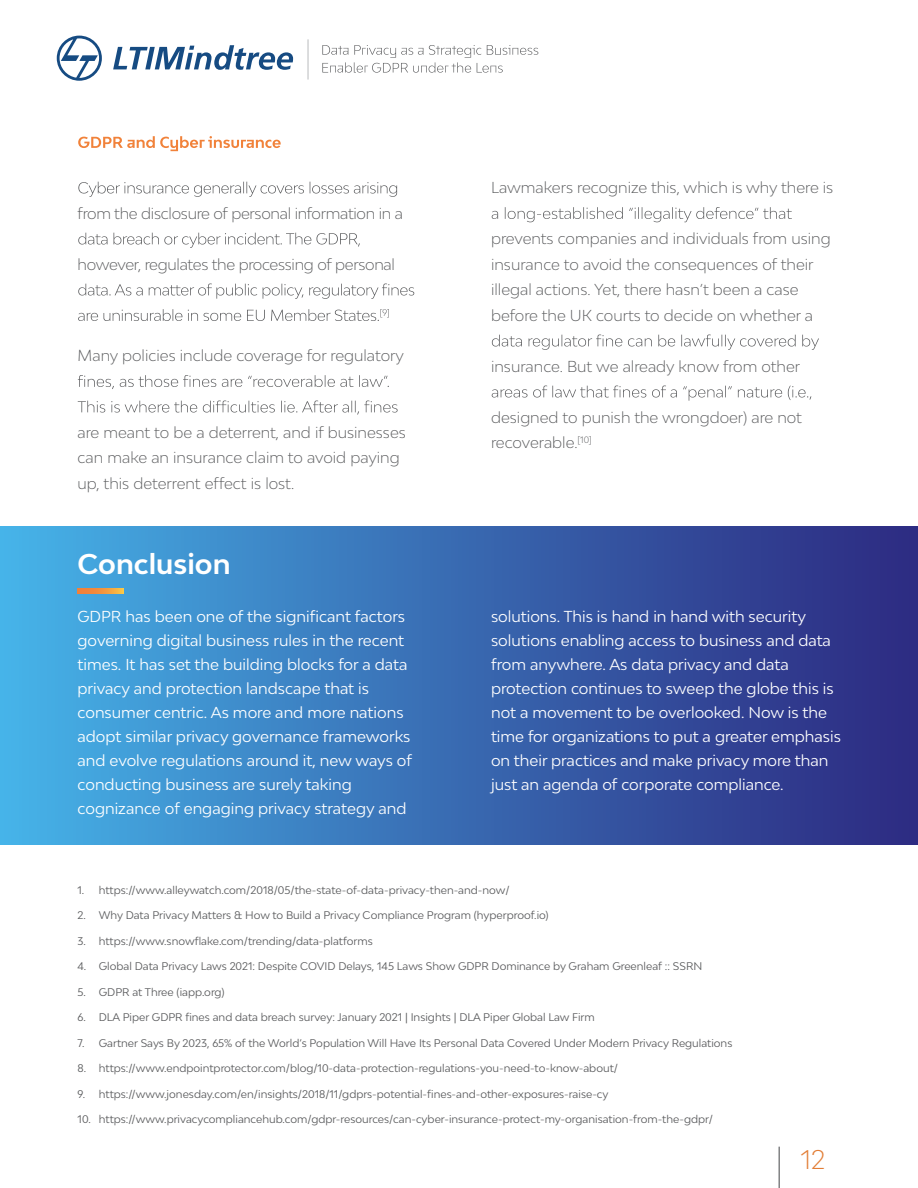
<style>
.page{position:relative;width:918px;height:1188px;background:#fff}
.page>*{position:absolute;margin:0;border:0;box-sizing:border-box;transform-origin:0 0}
.t1{font:700 27px "Bw Modelica";color:#fff}
.t2{font:300 25.5px "Bw Modelica";color:#e27e37}
.t3{font:15px/24px "Bw Modelica";color:#fff}
.t4{font:300 15px/25.5px "Bw Modelica";color:#58595b}
.t5{font:300 15px "Bw Modelica";letter-spacing:-.02em;color:#58595b}
.t6{font:10.5px "Bw Modelica";color:#58595b}
</style>
<div class="page">
<div style="left:0;top:527px;width:918px;height:317px;background:linear-gradient(to right,#46b1e7,#2c277f)"></div>
<svg style="left:78px;top:136px;width:203px;height:15px"></svg>
<svg style="left:78px;top:182px;width:319px;height:15px"></svg>
<svg style="left:78px;top:233px;width:282px;height:15px"></svg>
<svg style="left:78px;top:284px;width:336px;height:15px"></svg>
<svg style="left:78px;top:309px;width:311px;height:12px"></svg>
<svg style="left:78px;top:375px;width:311px;height:14px"></svg>
<svg style="left:78px;top:401px;width:320px;height:14px"></svg>
<svg style="left:492px;top:207px;width:300px;height:15px"></svg>
<svg style="left:492px;top:335px;width:327px;height:15px"></svg>
<svg style="left:492px;top:386px;width:319px;height:15px"></svg>
<hr style="left:779px;top:1147px;width:1px;height:41px;background:#58595b">
<svg style="left:78px;top:588px;width:45px;height:6px"></svg>
<svg style="left:322px;top:45px;width:216px;height:28px"></svg>
<hr style="left:308px;top:39px;width:1px;height:41px;background:#b9bbbe">
<svg style="left:57px;top:36px;width:45px;height:45px"></svg>
<svg style="left:113px;top:45px;width:180px;height:25px"></svg>
<h3 class="t5" style="left:78px;top:204px;width:327px">from the disclosure of personal information in a</h3>
<h3 class="t5" style="left:78px;top:255px;width:319px">however, regulates the processing of personal</h3>
<h3 class="t4" style="left:78px;top:343px;width:328px">Many policies include coverage for regulatory</h3>
<h3 class="t4" style="left:78px;top:419px;width:330px">are meant to be a deterrent, and if businesses can make an insurance claim to avoid paying up, this deterrent effect is lost.</h3>
<h3 class="t4" style="left:491px;top:175px;width:344px">Lawmakers recognize this, which is why there is</h3>
<h3 class="t4" style="left:491px;top:226px;width:341px">prevents companies and individuals from using insurance to avoid the consequences of their illegal actions. Yet, there hasn’t been a case before the UK courts to decide on whether a</h3>
<h3 class="t4" style="left:491px;top:353px;width:311px">insurance. But we already know from other</h3>
<h3 class="t4" style="left:491px;top:404px;width:312px">designed to punish the wrongdoer) are not recoverable.<sup>[10]</sup></h3>
<h1 class="t1" style="left:78px;top:546px;width:155px">Conclusion</h1>
<p class="t3" style="left:78px;top:604px;width:336px">GDPR has been one of the significant factors governing digital business rules in the recent times. It has set the building blocks for a data privacy and protection landscape that is consumer centric. As more and more nations adopt similar privacy governance frameworks and evolve regulations around it, new ways of conducting business are surely taking cognizance of engaging privacy strategy and</p>
<p class="t3" style="left:491px;top:604px;width:351px">solutions. This is hand in hand with security solutions enabling access to business and data from anywhere. As data privacy and data protection continues to sweep the globe this is not a movement to be overlooked. Now is the time for organizations to put a greater emphasis on their practices and make privacy more than just an agenda of corporate compliance.</p>
<p class="t6" style="left:78px;top:883px;width:434px">1. https://www.alleywatch.com/2018/05/the-state-of-data-privacy-then-and-now/</p>
<p class="t6" style="left:78px;top:908px;width:473px">2. Why Data Privacy Matters &amp; How to Build a Privacy Compliance Program (hyperproof.io)</p>
<p class="t6" style="left:78px;top:934px;width:297px">3. https://www.snowflake.com/trending/data-platforms</p>
<p class="t6" style="left:78px;top:959px;width:626px">4. Global Data Privacy Laws 2021: Despite COVID Delays, 145 Laws Show GDPR Dominance by Graham Greenleaf :: SSRN</p>
<p class="t6" style="left:78px;top:985px;width:148px">5. GDPR at Three (iapp.org)</p>
<p class="t6" style="left:78px;top:1010px;width:519px">6. DLA Piper GDPR fines and data breach survey: January 2021 | Insights | DLA Piper Global Law Firm</p>
<p class="t6" style="left:78px;top:1036px;width:656px">7. Gartner Says By 2023, 65% of the World’s Population Will Have Its Personal Data Covered Under Modern Privacy Regulations</p>
<p class="t6" style="left:78px;top:1061px;width:542px">8. https://www.endpointprotector.com/blog/10-data-protection-regulations-you-need-to-know-about/</p>
<p class="t6" style="left:78px;top:1087px;width:533px">9. https://www.jonesday.com/en/insights/2018/11/gdprs-potential-fines-and-other-exposures-raise-cy</p>
<p class="t6" style="left:78px;top:1112px;width:637px">10. https://www.privacycompliancehub.com/gdpr-resources/can-cyber-insurance-protect-my-organisation-from-the-gdpr/</p>
<h2 class="t2" style="left:801px;top:1143px;width:26px">12</h2>
</div>
